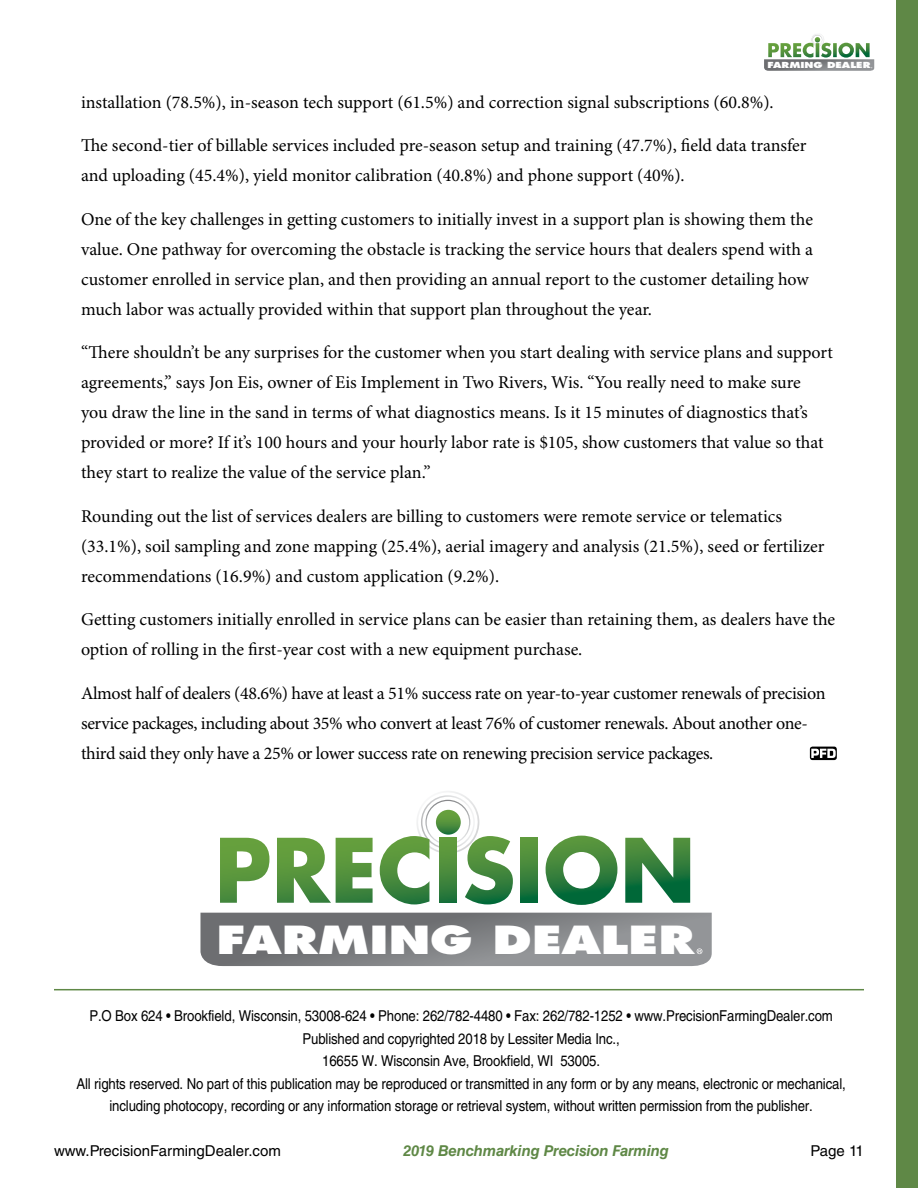
<style>
.page{position:relative;width:918px;height:1188px;background:#fff}
.page>*{position:absolute;margin:0;border:0;box-sizing:border-box;transform-origin:0 0}
.t1{font:800 37.65px "Futura";color:#fff;scale:1.27 1}
.t2{font:18px/30px "Minion Pro";letter-spacing:-.005em;color:#000}
.t3{font:15px/22.5px "Helvetica LT Std";letter-spacing:-.01em;color:#000;text-align:center;scale:.88 1}
.t4{font:15px "Helvetica LT Std";letter-spacing:-.01em;color:#000}
.t5{font:italic 700 15px "Helvetica LT Std";letter-spacing:-.01em;color:#5f8846}
.t6{font:800 8.1px "Futura";color:#fff;scale:1.27 1}
</style>
<div class="page">
<svg style="left:764px;top:34px;width:110px;height:37px"></svg>
<div style="left:896px;top:0;width:22px;height:1188px;background:#5f8846"></div>
<svg style="left:810px;top:747px;width:27px;height:13px"></svg>
<svg style="left:811px;top:749px;width:25px;height:9px"></svg>
<hr style="left:54px;top:989px;width:810px;height:1px;background:#5f8846">
<svg style="left:220px;top:838px;width:49px;height:65px"></svg>
<svg style="left:277px;top:838px;width:96px;height:65px"></svg>
<svg style="left:380px;top:791px;width:133px;height:113px"></svg>
<svg style="left:521px;top:838px;width:17px;height:65px"></svg>
<svg style="left:546px;top:836px;width:71px;height:69px"></svg>
<svg style="left:625px;top:838px;width:65px;height:65px"></svg>
<svg style="left:200px;top:913px;width:512px;height:53px;background:#7f8184"></svg>
<p class="t6" style="left:768px;top:60px;width:83px">FARMING DEALER</p>
<p class="t2" style="left:81px;top:88px;width:694px">installation (78.5%), in-season tech support (61.5%) and correction signal subscriptions (60.8%).</p>
<p class="t2" style="left:81px;top:131px;width:727px">The second-tier of billable services included pre-season setup and training (47.7%), field data transfer and uploading (45.4%), yield monitor calibration (40.8%) and phone support (40%).</p>
<p class="t2" style="left:81px;top:205px;width:734px">One of the key challenges in getting customers to initially invest in a support plan is showing them the value. One pathway for overcoming the obstacle is tracking the service hours that dealers spend with a customer enrolled in service plan, and then providing an annual report to the customer detailing how much labor was actually provided within that support plan throughout the year.</p>
<p class="t2" style="left:81px;top:338px;width:753px">“There shouldn’t be any surprises for the customer when you start dealing with service plans and support agreements,” says Jon Eis, owner of Eis Implement in Two Rivers, Wis. “You really need to make sure<br>you draw the line in the sand in terms of what diagnostics means. Is it 15 minutes of diagnostics that’s provided or more? If it’s 100 hours and your hourly labor rate is $105, show customers that value so that they start to realize the value of the service plan.”</p>
<p class="t2" style="left:81px;top:502px;width:745px">Rounding out the list of services dealers are billing to customers were remote service or telematics (33.1%), soil sampling and zone mapping (25.4%), aerial imagery and analysis (21.5%), seed or fertilizer recommendations (16.9%) and custom application (9.2%).</p>
<p class="t2" style="left:81px;top:605px;width:756px">Getting customers initially enrolled in service plans can be easier than retaining them, as dealers have the option of rolling in the first-year cost with a new equipment purchase.</p>
<p class="t2" style="left:81px;top:679px;width:746px">Almost half of dealers (48.6%) have at least a 51% success rate on year-to-year customer renewals of precision service packages, including about 35% who convert at least 76% of customer renewals. About another one&shy;third said they only have a 25% or lower success rate on renewing precision service packages.</p>
<h1 class="t1" style="left:217px;top:916px;width:378px">FARMING DEALER</h1>
<p class="t3" style="left:76px;top:1005px;width:876px">P.O Box 624 • Brookfield, Wisconsin, 53008-624 • Phone: 262/782-4480 • Fax: 262/782-1252 • www.PrecisionFarmingDealer.com Published and copyrighted 2018 by Lessiter Media Inc.,<br>16655 W. Wisconsin Ave, Brookfield, WI 53005.<br>All rights reserved. No part of this publication may be reproduced or transmitted in any form or by any means, electronic or mechanical, including photocopy, recording or any information storage or retrieval system, without written permission from the publisher.</p>
<p class="t4" style="left:54px;top:1143px;width:228px">www.PrecisionFarmingDealer.com</p>
<p class="t5" style="left:403px;top:1142px;width:267px">2019 Benchmarking Precision Farming</p>
<p class="t4" style="left:810px;top:1143px;width:55px">Page 11</p>
</div>
